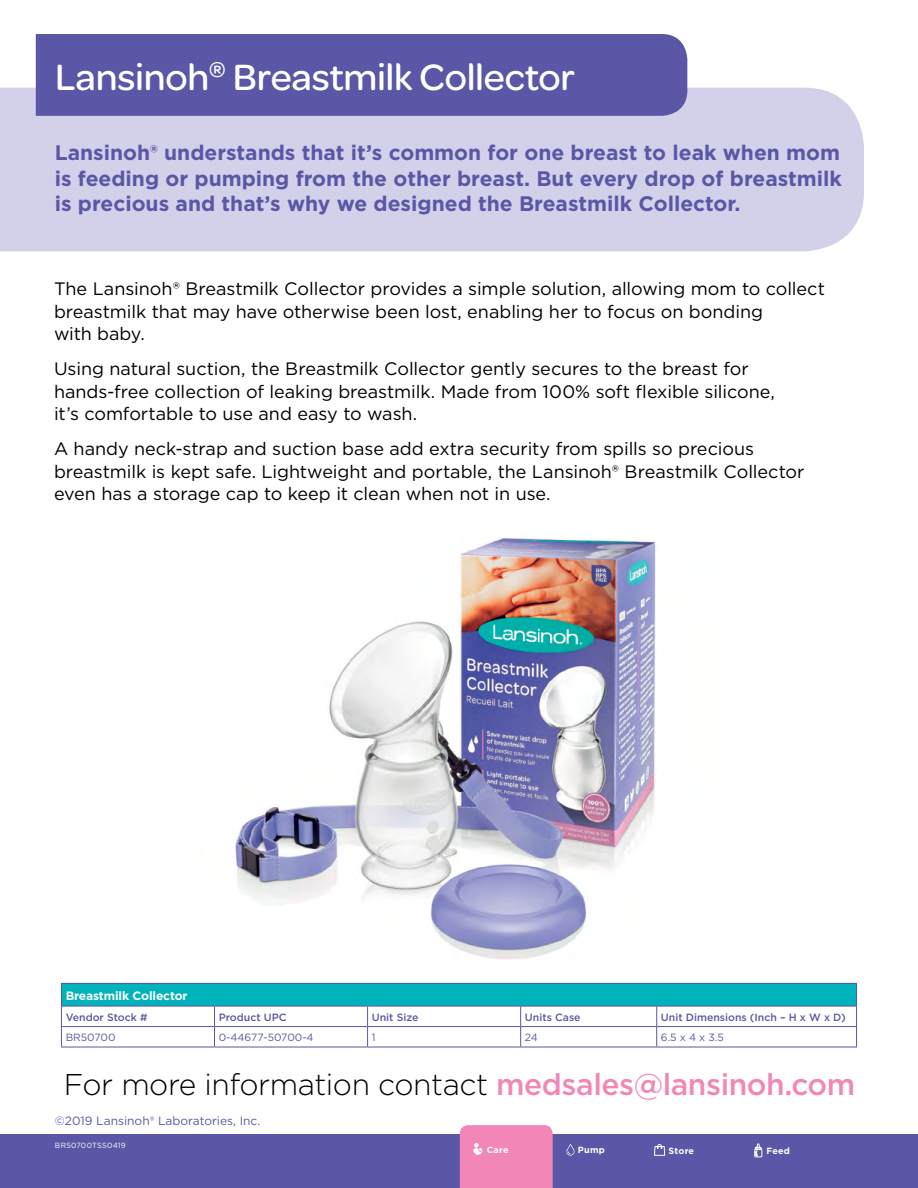
<style>
.page{position:relative;width:918px;height:1188px;background:#fff}
.page>*{position:absolute;margin:0;border:0;box-sizing:border-box;transform-origin:0 0}
.t1{font:500 39px "Omnes";letter-spacing:-.005em;color:#fff}
.t2{font:300 30px "Gotham";letter-spacing:-.015em;color:#000}
.t3{font:700 21px/25.5px "Gotham";color:#5957a6;text-align:justify}
.t4{font:18px/22.5px "Gotham";letter-spacing:-.005em;color:#000}
.t5{font:12px "Gotham";color:#5957a6}
.t6{font:700 12px "Gotham";letter-spacing:-.01em;color:#fff}
.t7{font:500 10.5px "Gotham";color:#5957a6}
.t8{font:10.5px "Gotham";color:#5957a6}
.t9{font:700 9px "Gotham";letter-spacing:.03em;color:#fff}
.t10{font:7.5px "Gotham";letter-spacing:.03em;color:#fff}
.s1{font-weight:500;color:#f287b7}
</style>
<div class="page">
<div style="left:0;top:1134px;width:918px;height:54px;background:#5957a6"></div>
<div style="left:460px;top:1125px;width:93px;height:63px;background:#f287b7"></div>
<svg style="left:566px;top:1144px;width:9px;height:12px"></svg>
<svg style="left:654px;top:1144px;width:11px;height:12px"></svg>
<svg style="left:754px;top:1143px;width:8px;height:14px"></svg>
<div style="left:61px;top:983px;width:796px;height:23px;background:#00b3ba"></div>
<hr style="left:61px;top:1026px;width:154px;height:1px;background:#5957a6">
<svg style="left:61px;top:984px;width:1px;height:63px"></svg>
<hr style="left:215px;top:1026px;width:153px;height:1px;background:#5957a6">
<svg style="left:214px;top:1007px;width:1px;height:40px"></svg>
<hr style="left:368px;top:1026px;width:153px;height:1px;background:#5957a6">
<hr style="left:521px;top:1026px;width:136px;height:1px;background:#5957a6">
<hr style="left:657px;top:1026px;width:200px;height:1px;background:#5957a6">
<hr style="left:61px;top:1047px;width:154px;height:1px;background:#5957a6">
<hr style="left:215px;top:1047px;width:153px;height:1px;background:#5957a6">
<hr style="left:368px;top:1047px;width:153px;height:1px;background:#5957a6">
<hr style="left:521px;top:1047px;width:136px;height:1px;background:#5957a6">
<hr style="left:657px;top:1047px;width:200px;height:1px;background:#5957a6">
<hr style="left:61px;top:983px;width:154px;height:1px;background:#5957a6">
<hr style="left:215px;top:983px;width:153px;height:1px;background:#5957a6">
<hr style="left:368px;top:983px;width:153px;height:1px;background:#5957a6">
<hr style="left:521px;top:983px;width:136px;height:1px;background:#5957a6">
<hr style="left:657px;top:983px;width:200px;height:1px;background:#5957a6">
<hr style="left:61px;top:1006px;width:154px;height:1px;background:#5957a6">
<hr style="left:215px;top:1006px;width:153px;height:1px;background:#5957a6">
<hr style="left:368px;top:1006px;width:153px;height:1px;background:#5957a6">
<hr style="left:521px;top:1006px;width:136px;height:1px;background:#5957a6">
<hr style="left:657px;top:1006px;width:200px;height:1px;background:#5957a6">
<svg style="left:367px;top:1006px;width:1px;height:41px"></svg>
<svg style="left:520px;top:1006px;width:1px;height:41px"></svg>
<svg style="left:656px;top:1006px;width:1px;height:41px"></svg>
<svg style="left:856px;top:984px;width:1px;height:63px"></svg>
<div style="left:0;top:88px;width:864px;height:163px;background:#d3d1e9"></div>
<div style="left:36px;top:34px;width:651px;height:82px;background:#5957a6"></div>
<img style="left:235px;top:537px;width:421px;height:423px">
<h1 class="t1" style="left:55px;top:50px;width:522px">Lansinoh<sup>®</sup> Breastmilk Collector</h1>
<p class="t3" style="left:55px;top:140px;width:789px">Lansinoh® understands that it’s common for one breast to leak when mom is feeding or pumping from the other breast. But every drop of breastmilk is precious and that’s why we designed the Breastmilk Collector.</p>
<p class="t4" style="left:54px;top:277px;width:772px">The Lansinoh® Breastmilk Collector provides a simple solution, allowing mom to collect breastmilk that may have otherwise been lost, enabling her to focus on bonding<br>with baby.</p>
<p class="t4" style="left:54px;top:357px;width:722px">Using natural suction, the Breastmilk Collector gently secures to the breast for hands-free collection of leaking breastmilk. Made from 100% soft flexible silicone, it’s comfortable to use and easy to wash.</p>
<p class="t4" style="left:54px;top:437px;width:752px">A handy neck-strap and suction base add extra security from spills so precious breastmilk is kept safe. Lightweight and portable, the Lansinoh® Breastmilk Collector even has a storage cap to keep it clean when not in use.</p>
<p class="t6" style="left:66px;top:987px;width:123px">Breastmilk Collector</p>
<p class="t7" style="left:66px;top:1010px;width:83px">Vendor Stock #</p>
<p class="t7" style="left:219px;top:1010px;width:69px">Product UPC</p>
<p class="t7" style="left:372px;top:1010px;width:48px">Unit Size</p>
<p class="t7" style="left:525px;top:1010px;width:57px">Units Case</p>
<p class="t7" style="left:661px;top:1010px;width:186px">Unit Dimensions (Inch – H x W x D)</p>
<p class="t8" style="left:66px;top:1031px;width:51px">BR50700</p>
<p class="t8" style="left:219px;top:1031px;width:96px">0-44677-50700-4</p>
<p class="t8" style="left:372px;top:1031px;width:5px">1</p>
<p class="t8" style="left:525px;top:1031px;width:15px">24</p>
<p class="t8" style="left:661px;top:1031px;width:64px">6.5 x 4 x 3.5</p>
<h2 class="t2" style="left:64px;top:1066px;width:793px">For more information contact <span class="s1">medsales@lansinoh.com</span></h2>
<p class="t5" style="left:55px;top:1113px;width:207px">©2019 Lansinoh® Laboratories, Inc.</p>
<p class="t10" style="left:55px;top:1141px;width:72px">BR50700TSS0419</p>
<p class="t9" style="left:487px;top:1143px;width:23px">Care</p>
<p class="t9" style="left:578px;top:1144px;width:29px">Pump</p>
<p class="t9" style="left:669px;top:1145px;width:27px">Store</p>
<p class="t9" style="left:766px;top:1145px;width:25px">Feed</p>
</div>
